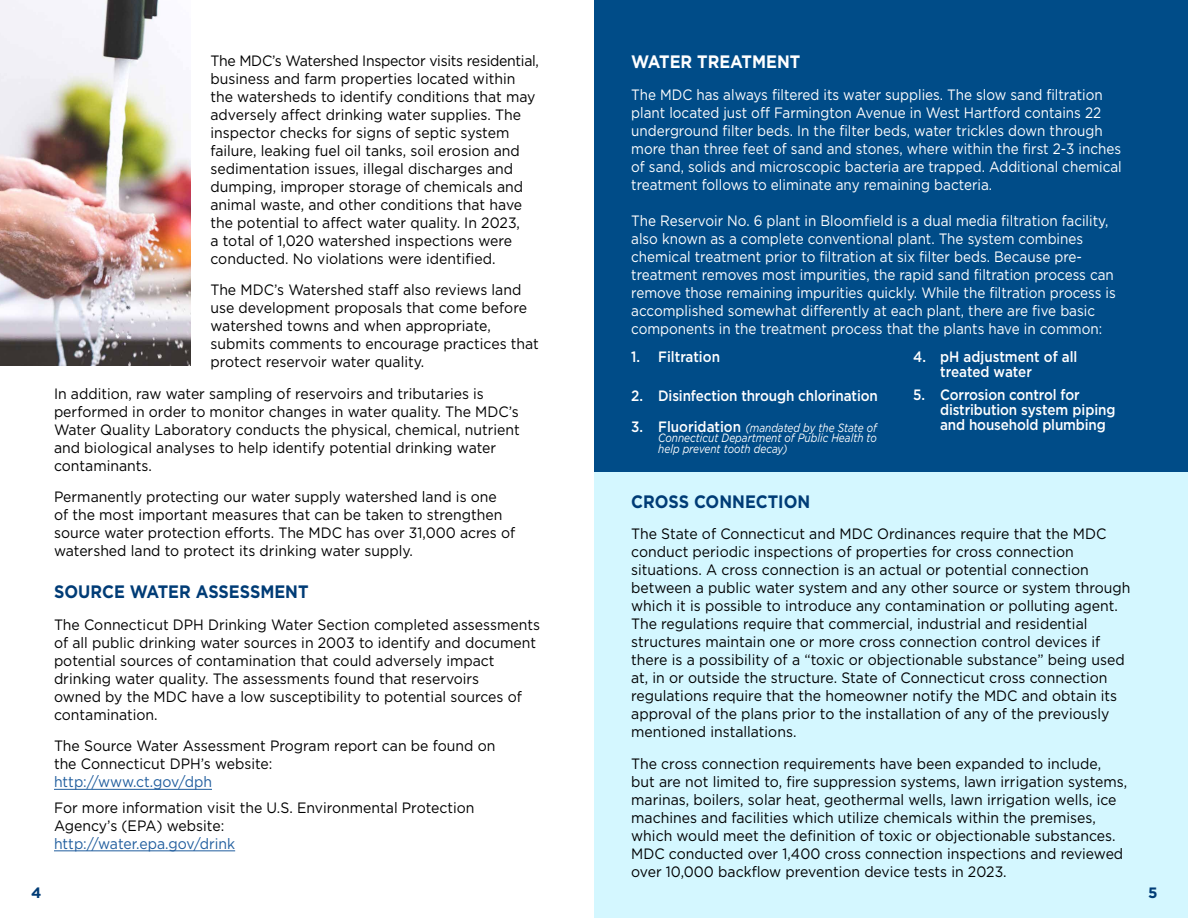
<style>
.page{position:relative;width:1188px;height:918px;background:#fff}
.page>*{position:absolute;margin:0;border:0;box-sizing:border-box;transform-origin:0 0}
.t1{font:700 18px "Gotham";color:#003c76;scale:.9 1}
.t2{font:700 18px "Gotham";color:#fff;scale:.9 1}
.t3{font:15px/18px "Gotham";color:#000;scale:.94 1}
.t4{font:15px/18px "Gotham";color:#fff;scale:.9 1}
.t5{font:500 15px/15px "Gotham";letter-spacing:-.01em;color:#fff;scale:.9 1}
.t6{font:15px "Gotham";color:#215e9e;scale:.94 1}
.t7{font:700 15px "Gotham";color:#003c76}
.t8{font:italic 12px/10.5px "Gotham";color:#fff;text-align:justify;scale:.84 1}
.s1{font-weight:500;font-style:normal;font-size:15px}
</style>
<div class="page">
<hr style="left:54px;top:789px;width:158px;height:1px;background:#215e9e">
<hr style="left:54px;top:851px;width:181px;height:1px;background:#215e9e">
<img style="left:0;top:0;width:190px;height:365px">
<div style="left:594px;top:0;width:594px;height:482px;background:#004c88"></div>
<div style="left:594px;top:473px;width:594px;height:445px;background:#d4f7ff"></div>
<p class="t3" style="left:210px;top:51px;width:351px">The MDC’s Watershed Inspector visits residential, business and farm properties located within the watersheds to identify conditions that may adversely affect drinking water supplies. The inspector checks for signs of septic system failure, leaking fuel oil tanks, soil erosion and sedimentation issues, illegal discharges and dumping, improper storage of chemicals and animal waste, and other conditions that have the potential to affect water quality. In 2023,<br>a total of 1,020 watershed inspections were conducted. No violations were identified.</p>
<p class="t3" style="left:210px;top:281px;width:351px">The MDC’s Watershed staff also reviews land use development proposals that come before watershed towns and when appropriate, submits comments to encourage practices that protect reservoir water quality.</p>
<p class="t3" style="left:54px;top:384px;width:497px">In addition, raw water sampling of reservoirs and tributaries is performed in order to monitor changes in water quality. The MDC’s Water Quality Laboratory conducts the physical, chemical, nutrient and biological analyses to help identify potential drinking water contaminants.</p>
<p class="t3" style="left:54px;top:488px;width:492px">Permanently protecting our water supply watershed land is one<br>of the most important measures that can be taken to strengthen source water protection efforts. The MDC has over 31,000 acres of watershed land to protect its drinking water supply.</p>
<p class="t1" style="left:54px;top:580px;width:284px">SOURCE WATER ASSESSMENT</p>
<p class="t3" style="left:54px;top:615px;width:519px">The Connecticut DPH Drinking Water Section completed assessments of all public drinking water sources in 2003 to identify and document potential sources of contamination that could adversely impact drinking water quality. The assessments found that reservoirs<br>owned by the MDC have a low susceptibility to potential sources of contamination.</p>
<p class="t3" style="left:54px;top:737px;width:471px">The Source Water Assessment Program report can be found on the Connecticut DPH’s website:</p>
<p class="t6" style="left:54px;top:772px;width:170px">http://www.ct.gov/dph</p>
<p class="t3" style="left:54px;top:798px;width:449px">For more information visit the U.S. Environmental Protection<br>Agency’s (EPA) website:</p>
<p class="t6" style="left:54px;top:834px;width:194px">http://water.epa.gov/drink</p>
<p class="t2" style="left:631px;top:50px;width:189px">WATER TREATMENT</p>
<p class="t4" style="left:631px;top:85px;width:547px">The MDC has always filtered its water supplies. The slow sand filtration plant located just off Farmington Avenue in West Hartford contains 22 underground filter beds. In the filter beds, water trickles down through more than three feet of sand and stones, where within the first 2-3 inches of sand, solids and microscopic bacteria are trapped. Additional chemical treatment follows to eliminate any remaining bacteria.</p>
<p class="t4" style="left:631px;top:211px;width:540px">The Reservoir No. 6 plant in Bloomfield is a dual media filtration facility, also known as a complete conventional plant. The system combines chemical treatment prior to filtration at six filter beds. Because pre&shy;treatment removes most impurities, the rapid sand filtration process can remove those remaining impurities quickly. While the filtration process is accomplished somewhat differently at each plant, there are five basic components in the treatment process that the plants have in common:</p>
<p class="t5" style="left:631px;top:349px;width:100px">1. Filtration</p>
<p class="t5" style="left:631px;top:388px;width:276px">2. Disinfection through chlorination</p>
<p class="t8" style="left:658px;top:422px;width:262px;text-indent:-27px"><span class="s1">3. Fluoridation</span> (mandated by the State of Connecticut Department of Public Health to help prevent tooth decay)</p>
<p class="t5" style="left:940px;top:349px;width:154px;text-indent:-27px">4. pH adjustment of all treated water</p>
<p class="t5" style="left:940px;top:387px;width:196px;text-indent:-27px">5. Corrosion control for distribution system piping and household plumbing</p>
<p class="t1" style="left:631px;top:489px;width:201px">CROSS CONNECTION</p>
<p class="t3" style="left:631px;top:525px;width:533px">The State of Connecticut and MDC Ordinances require that the MDC conduct periodic inspections of properties for cross connection situations. A cross connection is an actual or potential connection between a public water system and any other source or system through which it is possible to introduce any contamination or polluting agent.<br>The regulations require that commercial, industrial and residential structures maintain one or more cross connection control devices if there is a possibility of a “toxic or objectionable substance” being used at, in or outside the structure. State of Connecticut cross connection regulations require that the homeowner notify the MDC and obtain its approval of the plans prior to the installation of any of the previously mentioned installations.</p>
<p class="t3" style="left:631px;top:754px;width:529px">The cross connection requirements have been expanded to include, but are not limited to, fire suppression systems, lawn irrigation systems, marinas, boilers, solar heat, geothermal wells, lawn irrigation wells, ice machines and facilities which utilize chemicals within the premises, which would meet the definition of toxic or objectionable substances.<br>MDC conducted over 1,400 cross connection inspections and reviewed over 10,000 backflow prevention device tests in 2023.</p>
<p class="t7" style="left:31px;top:883px;width:12px">4</p>
<p class="t7" style="left:1148px;top:883px;width:11px">5</p>
</div>
